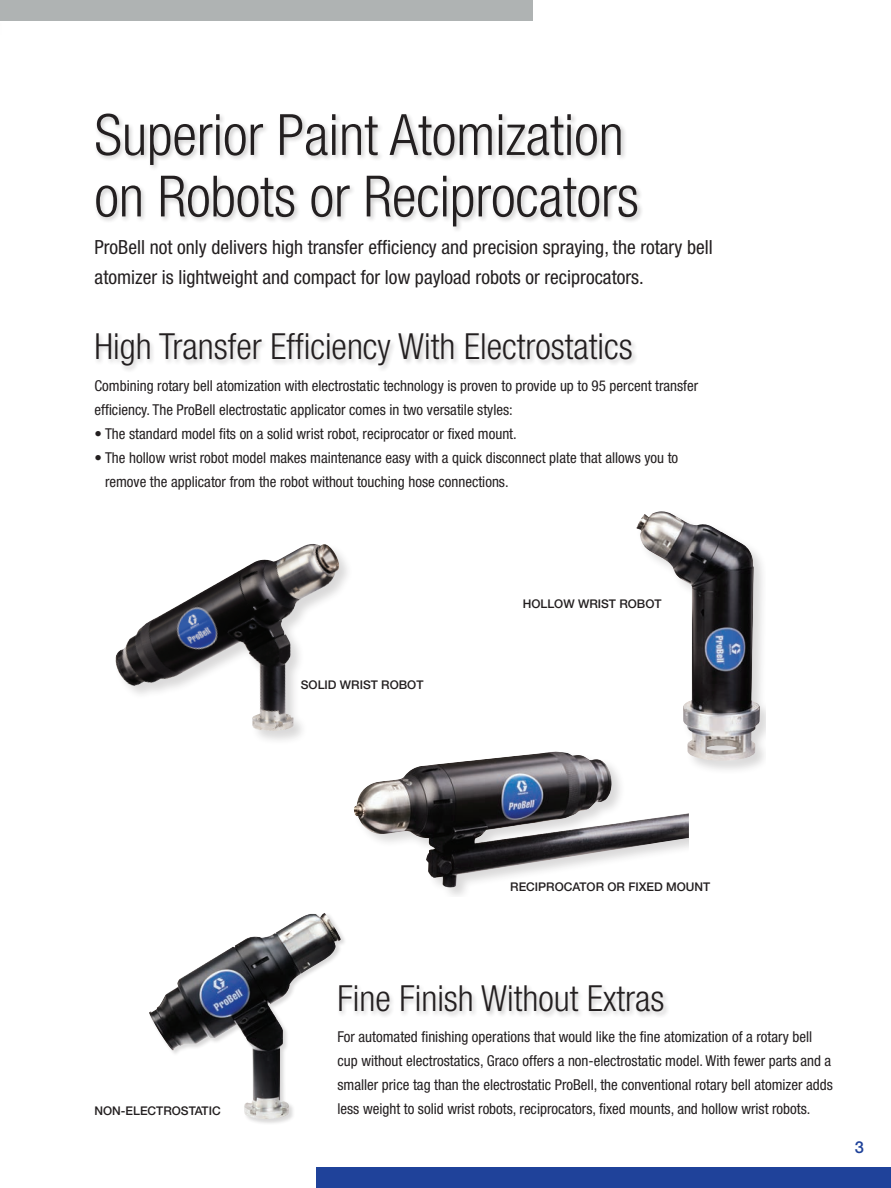
<style>
.page{position:relative;width:891px;height:1188px;background:#fff}
.page>*{position:absolute;margin:0;border:0;box-sizing:border-box;transform-origin:0 0}
.t1{font:300 condensed 57px/61.5px "Helvetica Neue LT Std";color:#231f20}
.t2{font:300 condensed 36px "Helvetica Neue LT Std";color:#231f20}
.t3{font:condensed 19.5px/30px "Helvetica Neue LT Std";color:#231f20}
.t4{font:500 16.5px "Helvetica Neue LT Std";color:#1f429a}
.t5{font:condensed 15px/24px "Helvetica Neue LT Std";color:#231f20}
.t6{font:500 12px "Helvetica Neue LT Std";color:#231f20}
</style>
<div class="page">
<div style="left:0;top:0;width:532px;height:20px;background:#afb3b3"></div>
<div style="left:317px;top:1168px;width:574px;height:20px;background:#1f429a"></div>
<div style="left:94px;top:112px;width:550px;height:121px;background:#231f20;opacity:.25"></div>
<img style="left:354px;top:752px;width:335px;height:135px">
<div style="left:636px;top:510px;width:129px;height:265px;background:#231f20;opacity:.17"></div>
<img style="left:636px;top:511px;width:124px;height:250px">
<div style="left:114px;top:543px;width:240px;height:201px;background:#231f20;opacity:.17"></div>
<img style="left:115px;top:544px;width:195px;height:188px">
<div style="left:149px;top:913px;width:198px;height:212px;background:#231f20;opacity:.17"></div>
<img style="left:149px;top:913px;width:187px;height:206px">
<div style="left:337px;top:983px;width:333px;height:36px;background:#231f20;opacity:.25"></div>
<div style="left:94px;top:331px;width:544px;height:42px;background:#231f20;opacity:.25"></div>
<h1 class="t1" style="left:94px;top:104px;width:546px">Superior Paint Atomization on Robots or Reciprocators</h1>
<h3 class="t3" style="left:94px;top:232px;width:620px">ProBell not only delivers high transfer efficiency and precision spraying, the rotary bell atomizer is lightweight and compact for low payload robots or reciprocators.</h3>
<h2 class="t2" style="left:94px;top:326px;width:540px">High Transfer Efficiency With Electrostatics</h2>
<p class="t5" style="left:94px;top:373px;width:605px">Combining rotary bell atomization with electrostatic technology is proven to provide up to 95 percent transfer efficiency. The ProBell electrostatic applicator comes in two versatile styles:</p>
<p class="t5" style="left:94px;top:421px;width:424px">• The standard model fits on a solid wrist robot, reciprocator or fixed mount.</p>
<p class="t5" style="left:105px;top:445px;width:575px;text-indent:-11px">• The hollow wrist robot model makes maintenance easy with a quick disconnect plate that allows you to remove the applicator from the robot without touching hose connections.</p>
<p class="t6" style="left:301px;top:678px;width:124px">SOLID WRIST ROBOT</p>
<p class="t6" style="left:523px;top:597px;width:140px">HOLLOW WRIST ROBOT</p>
<p class="t6" style="left:94px;top:1104px;width:128px">NON-ELECTROSTATIC</p>
<p class="t6" style="left:510px;top:880px;width:202px">RECIPROCATOR OR FIXED MOUNT</p>
<h2 class="t2" style="left:338px;top:978px;width:329px">Fine Finish Without Extras</h2>
<p class="t5" style="left:338px;top:1025px;width:497px">For automated finishing operations that would like the fine atomization of a rotary bell cup without electrostatics, Graco offers a non-electrostatic model. With fewer parts and a smaller price tag than the electrostatic ProBell, the conventional rotary bell atomizer adds less weight to solid wrist robots, reciprocators, fixed mounts, and hollow wrist robots.</p>
<p class="t4" style="left:855px;top:1137px;width:11px">3</p>
</div>
